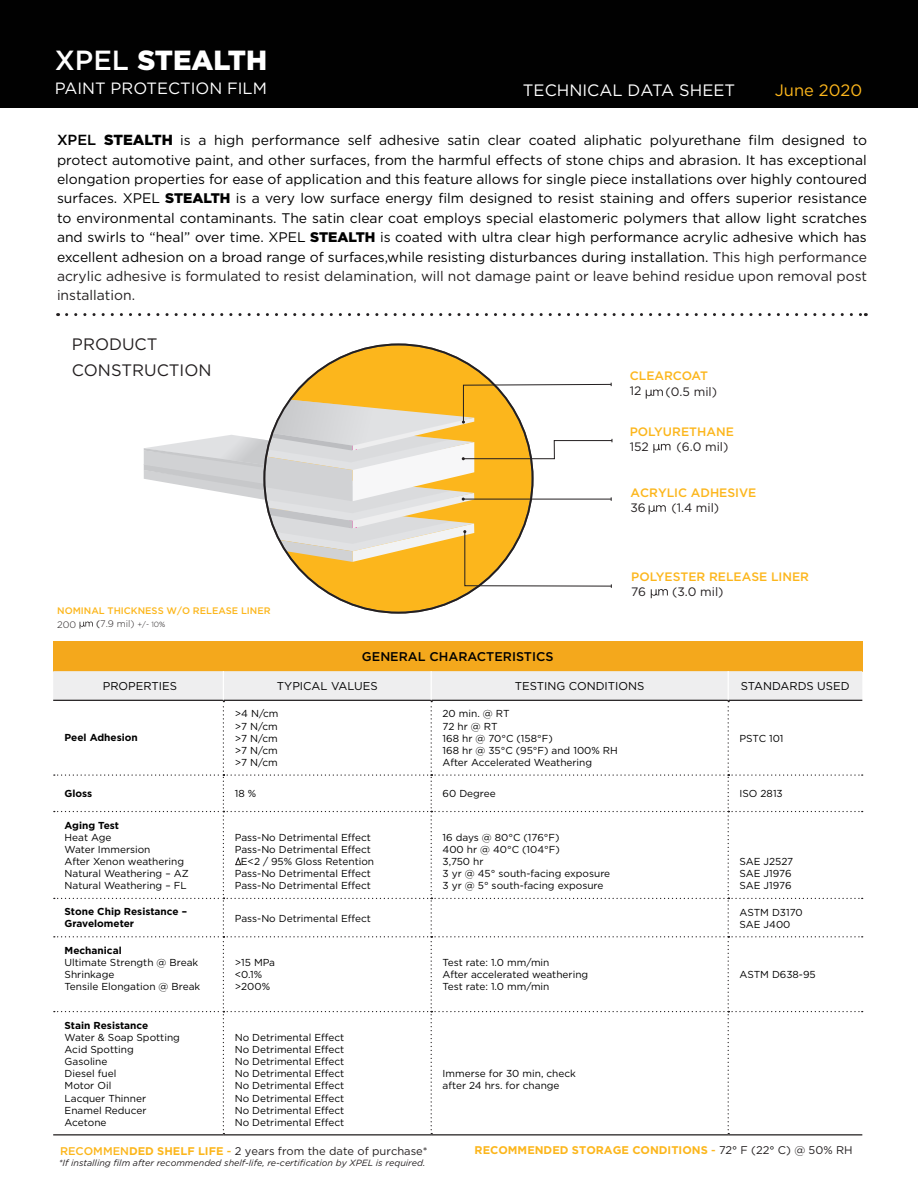
<style>
.page{position:relative;width:918px;height:1188px;background:#fff}
.page>*{position:absolute;margin:0;border:0;box-sizing:border-box;transform-origin:0 0}
.t1{font:900 27.75px "Gotham";color:#fff}
.t2{font:16.5px/25.5px "Gotham";color:#231f20}
.t3{font:16.5px "Gotham";color:#fff}
.t4{font:16.5px "Gotham";color:#fcb61c}
.t5{font:16.35px "Gotham";color:#fff}
.t6{font:13.95px/19.4px "Gotham";color:#010101;text-align:justify}
.t7{font:500 12.6px "Gotham";color:#010101}
.t8{font:500 12.15px "Gotham";color:#fcb61c}
.t9{font:12.15px "Gotham";color:#231f20}
.t10{font:11.4px "Gotham";color:#010101}
.t11{font:11.1px "Gotham";color:#231f20}
.t12{font:700 11.1px "Gotham";color:#fcb61c}
.t13{font:10.05px/12.1px "Gotham";color:#010101}
.t14{font:700 10.05px/12.1px "Gotham";color:#010101}
.t15{font:500 9.45px "Gotham";color:#fcb61c}
.t16{font:300 9.45px "Gotham";color:#231f20}
.t17{font:italic 9px "Gotham";color:#231f20}
.s1{font-weight:500}
.s2{font-weight:500;font-size:14.7px}
.s3{font-weight:900;font-size:14.7px}
.s4{font-weight:900}
.s5{color:#231f20}
.s6{font-weight:400}
.s7{font-size:7.5px}
.s8{font-weight:500;color:#fcb61c}
.s9{font-weight:700;color:#fcb61c}
.s10{font-weight:400;color:#231f20}
.s11{font-weight:400;color:#010101}
</style>
<div class="page">
<div style="left:0;top:0;width:918px;height:108px;background:#010101"></div>
<div style="left:264px;top:344px;width:269px;height:269px;background:#fcb61c;border-radius:50%"></div>
<svg style="left:144px;top:383px;width:469px;height:205px"></svg>
<svg style="left:646px;top:389px;width:17px;height:10px"></svg>
<svg style="left:653px;top:444px;width:17px;height:9px"></svg>
<svg style="left:649px;top:505px;width:17px;height:9px"></svg>
<svg style="left:651px;top:589px;width:17px;height:9px"></svg>
<svg style="left:67px;top:313px;width:799px;height:3px"></svg>
<div style="left:53px;top:641px;width:809px;height:30px;background:#f4a81c"></div>
<hr style="left:53px;top:1134px;width:170px;height:1px;background:#231f20">
<hr style="left:223px;top:1134px;width:208px;height:1px;background:#231f20">
<hr style="left:431px;top:1134px;width:297px;height:1px;background:#231f20">
<hr style="left:728px;top:1134px;width:134px;height:1px;background:#231f20">
<svg style="left:53px;top:671px;width:810px;height:463px"></svg>
<svg style="left:80px;top:622px;width:13px;height:7px"></svg>
<h1 class="t1" style="left:55px;top:44px;width:214px"><span class="s1">XPEL</span> STEALTH</h1>
<h3 class="t5" style="left:55px;top:79px;width:214px">PAINT PROTECTION FILM</h3>
<h2 class="t3" style="left:523px;top:81px;width:214px">TECHNICAL DATA SHEET</h2>
<h2 class="t4" style="left:775px;top:81px;width:89px">June 2020</h2>
<p class="t6" style="left:57px;top:130px;width:812px"><span class="s2">XPEL</span> <span class="s3">STEALTH</span> is a high performance self adhesive satin clear coated aliphatic polyurethane film designed to protect automotive paint, and other surfaces, from the harmful effects of stone chips and abrasion. It has exceptional elongation properties for ease of application and this feature allows for single piece installations over highly contoured surfaces. XPEL <span class="s4">STEALTH</span> is a very low surface energy film designed to resist staining and offers superior resistance to environmental contaminants. The satin clear coat employs special elastomeric polymers that allow light scratches and swirls to “heal” over time. XPEL <span class="s4">STEALTH</span> is coated with ultra clear high performance acrylic adhesive which has excellent adhesion on a broad range of surfaces,while resisting disturbances during installation. <span class="s5">This high performance acrylic adhesive is formulated to resist delamination, will not damage paint or leave behind residue upon removal post installation.</span></p>
<h2 class="t2" style="left:72px;top:331px;width:141px">PRODUCT<br>CONSTRUCTION</h2>
<p class="t15" style="left:57px;top:606px;width:215px">NOMINAL THICKNESS W/O RELEASE LINER</p>
<p class="t16" style="left:57px;top:619px;width:21px">200</p>
<p class="t16" style="left:96px;top:619px;width:71px"><span class="s6">(</span>7.9 mil) <span class="s7">+/- 10%</span></p>
<p class="t7" style="left:362px;top:649px;width:193px">GENERAL CHARACTERISTICS</p>
<p class="t8" style="left:630px;top:369px;width:80px">CLEARCOAT</p>
<p class="t9" style="left:630px;top:384px;width:13px">12</p>
<p class="t9" style="left:666px;top:385px;width:53px">(0.5 mil)</p>
<p class="t8" style="left:630px;top:425px;width:106px">POLYURETHANE</p>
<p class="t9" style="left:630px;top:440px;width:20px">152</p>
<p class="t9" style="left:677px;top:440px;width:53px">(6.0 mil)</p>
<p class="t8" style="left:631px;top:486px;width:127px">ACRYLIC ADHESIVE</p>
<p class="t9" style="left:631px;top:501px;width:17px">36</p>
<p class="t9" style="left:671px;top:501px;width:49px">(1.4 mil)</p>
<p class="t8" style="left:631px;top:570px;width:179px">POLYESTER RELEASE LINER</p>
<p class="t9" style="left:631px;top:585px;width:16px">76</p>
<p class="t9" style="left:672px;top:585px;width:53px">(3.0 mil)</p>
<p class="t10" style="left:103px;top:680px;width:76px">PROPERTIES</p>
<p class="t10" style="left:277px;top:680px;width:102px">TYPICAL VALUES</p>
<p class="t10" style="left:515px;top:680px;width:131px">TESTING CONDITIONS</p>
<p class="t10" style="left:741px;top:680px;width:110px">STANDARDS USED</p>
<p class="t14" style="left:65px;top:731px;width:75px">Peel Adhesion</p>
<p class="t13" style="left:235px;top:708px;width:45px;text-align:justify">&gt;4 N/cm &gt;7 N/cm &gt;7 N/cm &gt;7 N/cm &gt;7 N/cm</p>
<p class="t13" style="left:443px;top:708px;width:177px">20 min. @ RT<br>72 hr @ RT<br>168 hr @ 70°C (158°F)<br>168 hr @ 35°C (95°F) and 100% RH<br>After Accelerated Weathering</p>
<p class="t13" style="left:740px;top:732px;width:46px">PSTC 101</p>
<p class="t14" style="left:65px;top:787px;width:29px">Gloss</p>
<p class="t13" style="left:235px;top:788px;width:23px">18 %</p>
<p class="t13" style="left:443px;top:788px;width:55px">60 Degree</p>
<p class="t13" style="left:740px;top:788px;width:45px">ISO 2813</p>
<p class="t14" style="left:65px;top:819px;width:56px">Aging Test</p>
<p class="t13" style="left:65px;top:831px;width:126px">Heat Age<br>Water Immersion<br>After Xenon weathering<br>Natural Weathering – AZ<br>Natural Weathering – FL</p>
<p class="t13" style="left:235px;top:831px;width:138px">Pass-No Detrimental Effect</p>
<p class="t13" style="left:443px;top:831px;width:169px">16 days @ 80°C (176°F)<br>400 hr @ 40°C (104°F)<br>3,750 hr<br>3 yr @ 45° south-facing exposure<br>3 yr @ 5° south-facing exposure</p>
<p class="t13" style="left:235px;top:843px;width:138px">Pass-No Detrimental Effect</p>
<p class="t13" style="left:241px;top:855px;width:135px">E&lt;2 / 95% Gloss Retention</p>
<p class="t13" style="left:235px;top:867px;width:138px">Pass-No Detrimental Effect</p>
<p class="t13" style="left:235px;top:880px;width:138px">Pass-No Detrimental Effect</p>
<p class="t13" style="left:740px;top:855px;width:55px">SAE J2527<br>SAE J1976<br>SAE J1976</p>
<p class="t14" style="left:65px;top:905px;width:124px">Stone Chip Resistance –<br>Gravelometer</p>
<p class="t13" style="left:235px;top:912px;width:138px">Pass-No Detrimental Effect</p>
<p class="t13" style="left:740px;top:906px;width:65px">ASTM D3170<br>SAE J400</p>
<p class="t14" style="left:65px;top:944px;width:59px">Mechanical</p>
<p class="t13" style="left:65px;top:956px;width:137px">Ultimate Strength @ Break<br>Shrinkage<br>Tensile Elongation @ Break</p>
<p class="t13" style="left:235px;top:956px;width:42px">&gt;15 MPa &lt;0.1% &gt;200%</p>
<p class="t13" style="left:443px;top:956px;width:147px">Test rate: 1.0 mm/min<br>After accelerated weathering<br>Test rate: 1.0 mm/min</p>
<p class="t13" style="left:740px;top:968px;width:78px">ASTM D638-95</p>
<p class="t14" style="left:65px;top:1019px;width:85px">Stain Resistance</p>
<p class="t13" style="left:65px;top:1031px;width:117px">Water &amp; Soap Spotting<br>Acid Spotting<br>Gasoline<br>Diesel fuel<br>Motor Oil<br>Lacquer Thinner<br>Enamel Reducer<br>Acetone</p>
<p class="t13" style="left:235px;top:1031px;width:111px;text-align:justify">No Detrimental Effect No Detrimental Effect No Detrimental Effect No Detrimental Effect No Detrimental Effect No Detrimental Effect No Detrimental Effect No Detrimental Effect</p>
<p class="t13" style="left:443px;top:1067px;width:135px">Immerse for 30 min, check after 24 hrs. for change</p>
<p class="t11" style="left:60px;top:1144px;width:369px"><span class="s8">RECOMMEN</span><span class="s9">DED SHELF LIFE</span> <span class="s8">-</span> 2 years from the date of purchase*</p>
<p class="t12" style="left:475px;top:1143px;width:380px">RECOMMENDED STORAGE CONDITIONS <span class="s1">-</span> <span class="s10">72</span><span class="s11">°</span> <span class="s10">F (22</span><span class="s11">°</span> <span class="s10">C) @ 50% RH</span></p>
<p class="t17" style="left:59px;top:1158px;width:368px">*If installing film after recommended shelf-life, re-certification by XPEL is required.</p>
</div>
